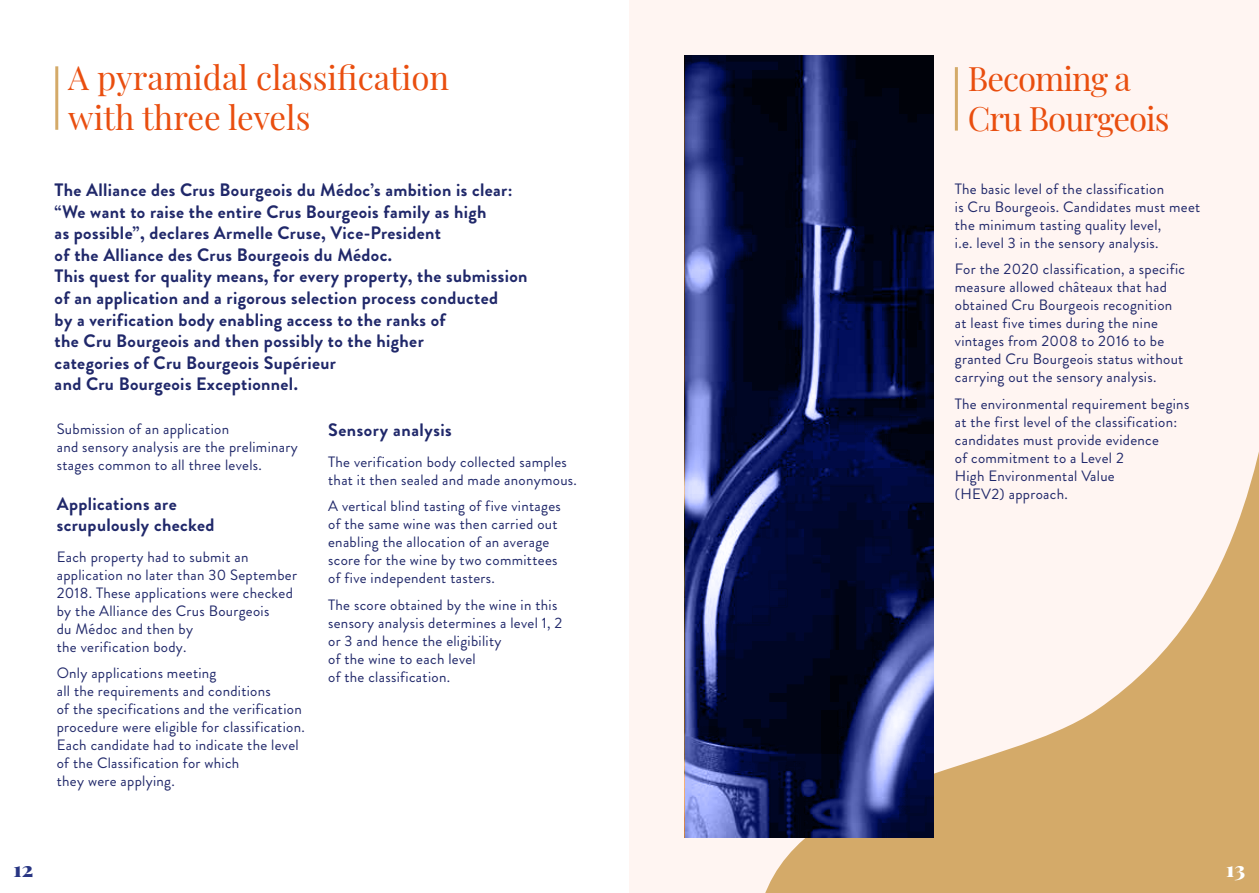
<style>
.page{position:relative;width:1259px;height:893px;background:#fff}
.page>*{position:absolute;margin:0;border:0;box-sizing:border-box;transform-origin:0 0}
.t1{font:33px/39.6px "Playfair Display";color:#e94e0f}
.t2{font:33px/39.6px "Playfair Display";letter-spacing:-.03em;color:#e94e0f}
.t3{font:900 21px "Playfair Display";color:#283583}
.t4{font:900 21px "Playfair Display";color:#fff}
.t5{font:700 18px/21.6px "Brandon Grotesque";letter-spacing:.02em;color:#20286a}
.t6{font:15px/18px "Brandon Grotesque";letter-spacing:.02em;color:#20286a}
</style>
<div class="page">
<div style="left:629px;top:0;width:630px;height:893px;background:#fff5f2"></div>
<svg style="left:765px;top:323px;width:494px;height:570px"></svg>
<hr style="left:55px;top:66px;width:3px;height:64px;background:#d4aa69">
<hr style="left:955px;top:67px;width:3px;height:64px;background:#d4aa69">
<svg style="left:685px;top:55px;width:248px;height:783px;background:#19214f"></svg>
<h1 class="t1" style="left:68px;top:55px;width:382px">A pyramidal classification with three levels</h1>
<p class="t5" style="left:55px;top:179px;width:474px">The Alliance des Crus Bourgeois du Médoc’s ambition is clear: “We want to raise the entire Crus Bourgeois family as high<br>as possible”, declares Armelle Cruse, Vice-President<br>of the Alliance des Crus Bourgeois du Médoc.<br>This quest for quality means, for every property, the submission of an application and a rigorous selection process conducted<br>by a verification body enabling access to the ranks of<br>the Cru Bourgeois and then possibly to the higher<br>categories of Cru Bourgeois Supérieur<br>and Cru Bourgeois Exceptionnel.</p>
<p class="t6" style="left:57px;top:420px;width:243px">Submission of an application<br>and sensory analysis are the preliminary stages common to all three levels.</p>
<p class="t5" style="left:57px;top:493px;width:159px">Applications are scrupulously checked</p>
<p class="t6" style="left:57px;top:548px;width:242px">Each property had to submit an application no later than 30 September<br>2018. These applications were checked by the Alliance des Crus Bourgeois<br>du Médoc and then by<br>the verification body.</p>
<p class="t6" style="left:57px;top:664px;width:249px">Only applications meeting<br>all the requirements and conditions<br>of the specifications and the verification procedure were eligible for classification.<br>Each candidate had to indicate the level of the Classification for which<br>they were applying.</p>
<p class="t5" style="left:328px;top:419px;width:125px">Sensory analysis</p>
<p class="t6" style="left:328px;top:453px;width:250px">The verification body collected samples that it then sealed and made anonymous.</p>
<p class="t6" style="left:328px;top:497px;width:234px">A vertical blind tasting of five vintages of the same wine was then carried out enabling the allocation of an average score for the wine by two committees of five independent tasters.</p>
<p class="t6" style="left:328px;top:596px;width:236px">The score obtained by the wine in this sensory analysis determines a level 1, 2 or 3 and hence the eligibility<br>of the wine to each level<br>of the classification.</p>
<h2 class="t3" style="left:14px;top:852px;width:21px">12</h2>
<h1 class="t2" style="left:968px;top:56px;width:203px">Becoming a<br>Cru Bourgeois</h1>
<p class="t6" style="left:955px;top:180px;width:247px">The basic level of the classification<br>is Cru Bourgeois. Candidates must meet the minimum tasting quality level,<br>i.e. level 3 in the sensory analysis.</p>
<p class="t6" style="left:955px;top:260px;width:232px">For the 2020 classification, a specific measure allowed châteaux that had obtained Cru Bourgeois recognition at least five times during the nine vintages from 2008 to 2016 to be granted Cru Bourgeois status without carrying out the sensory analysis.</p>
<p class="t6" style="left:955px;top:395px;width:236px">The environmental requirement begins at the first level of the classification: candidates must provide evidence<br>of commitment to a Level 2<br>High Environmental Value<br>(HEV2) approach.</p>
<h2 class="t4" style="left:1226px;top:852px;width:20px">13</h2>
</div>
